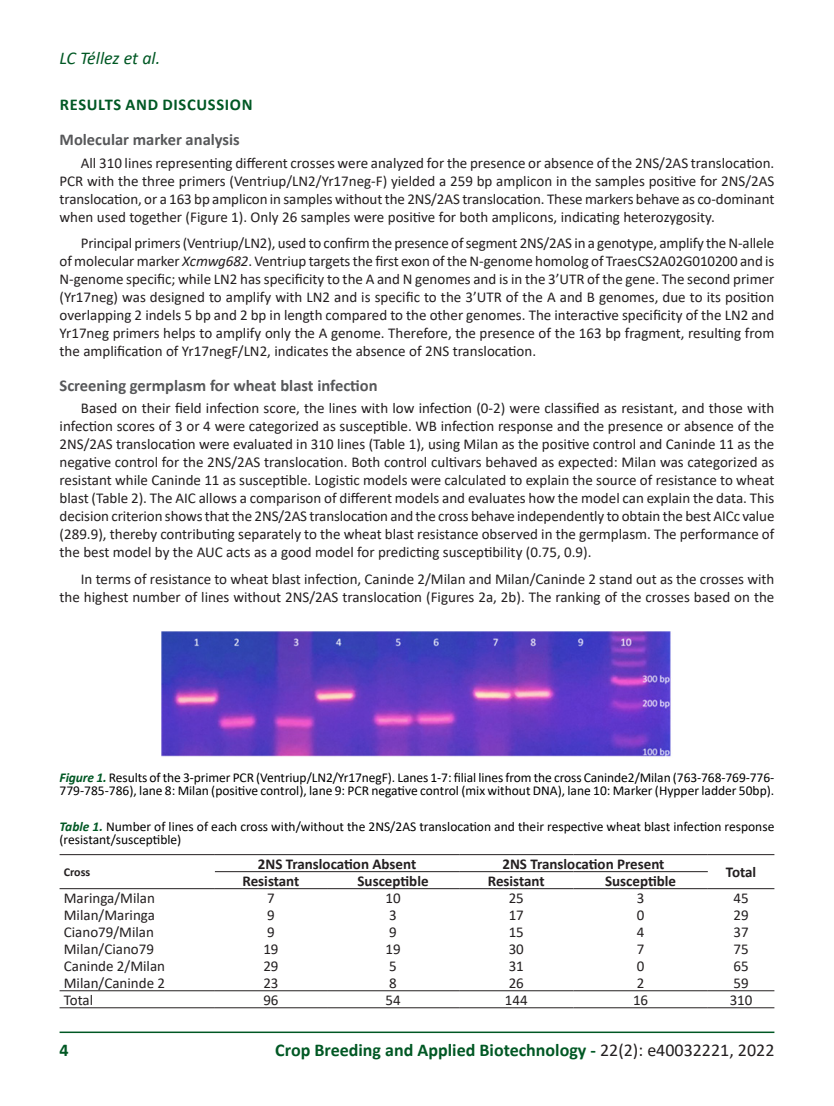
<style>
.page{position:relative;width:834px;height:1106px;background:#fff}
.page>*{position:absolute;margin:0;border:0;box-sizing:border-box;transform-origin:0 0}
.t1{font:700 18px "Calibri";color:#005824}
.t2{font:italic 18px "Calibri";letter-spacing:-.005em;color:#005824}
.SUBTITULO_2{font:700 16.5px "Calibri";color:#57585a}
.TITULO_1{font:700 16.5px "Calibri";letter-spacing:.04em;color:#005824}
.CORPO_DE_TEXTO{font:15px/18px "Calibri";color:#231f20;text-align:justify}
.TABELA_DADOS{font:15px "Calibri";color:#231f20}
.TABELA_DADOS-2{font:700 15px "Calibri";color:#231f20}
.FIGURAS_E_TABELAS{font:13.5px/13.5px "Calibri";color:#000}
.TABELA_DADOS-3{font:700 12px "Calibri";color:#231f20}
.s1{font-style:italic}
.s2{font-weight:700;font-style:italic;color:#005824}
.s3{font-weight:400;color:#231f20}
</style>
<div class="page">
<hr style="left:60px;top:1031px;width:714px;height:2px;background:#005824">
<hr style="left:60px;top:854px;width:155px;height:1px;background:#231f20">
<hr style="left:215px;top:854px;width:112px;height:1px;background:#231f20">
<hr style="left:327px;top:854px;width:132px;height:1px;background:#231f20">
<hr style="left:459px;top:854px;width:114px;height:1px;background:#231f20">
<hr style="left:573px;top:854px;width:134px;height:1px;background:#231f20">
<hr style="left:707px;top:854px;width:67px;height:1px;background:#231f20">
<hr style="left:215px;top:871px;width:112px;height:1px;background:#231f20">
<hr style="left:327px;top:871px;width:132px;height:1px;background:#231f20">
<hr style="left:459px;top:871px;width:114px;height:1px;background:#231f20">
<hr style="left:573px;top:871px;width:134px;height:1px;background:#231f20">
<hr style="left:60px;top:888px;width:155px;height:1px;background:#231f20">
<hr style="left:215px;top:888px;width:112px;height:1px;background:#231f20">
<hr style="left:327px;top:888px;width:132px;height:1px;background:#231f20">
<hr style="left:459px;top:888px;width:114px;height:1px;background:#231f20">
<hr style="left:573px;top:888px;width:134px;height:1px;background:#231f20">
<hr style="left:707px;top:888px;width:67px;height:1px;background:#231f20">
<hr style="left:60px;top:990px;width:155px;height:1px;background:#231f20">
<hr style="left:215px;top:990px;width:112px;height:1px;background:#231f20">
<hr style="left:327px;top:990px;width:132px;height:1px;background:#231f20">
<hr style="left:459px;top:990px;width:114px;height:1px;background:#231f20">
<hr style="left:573px;top:990px;width:134px;height:1px;background:#231f20">
<hr style="left:707px;top:990px;width:67px;height:1px;background:#231f20">
<hr style="left:60px;top:1007px;width:155px;height:1px;background:#231f20">
<hr style="left:215px;top:1007px;width:112px;height:1px;background:#231f20">
<hr style="left:327px;top:1007px;width:132px;height:1px;background:#231f20">
<hr style="left:459px;top:1007px;width:114px;height:1px;background:#231f20">
<hr style="left:573px;top:1007px;width:134px;height:1px;background:#231f20">
<hr style="left:707px;top:1007px;width:67px;height:1px;background:#231f20">
<img style="left:161px;top:631px;width:510px;height:126px">
<p class="t2" style="left:60px;top:45px;width:102px">LC Téllez et al.</p>
<p class="TITULO_1" style="left:60px;top:93px;width:194px">RESULTS AND DISCUSSION</p>
<p class="SUBTITULO_2" style="left:60px;top:128px;width:182px">Molecular marker analysis</p>
<p class="CORPO_DE_TEXTO" style="left:60px;top:153px;width:716px;text-indent:21px">All 310 lines representing different crosses were analyzed for the presence or absence of the 2NS/2AS translocation.<br>PCR with the three primers (Ventriup/LN2/Yr17neg-F) yielded a 259 bp amplicon in the samples positive for 2NS/2AS translocation, or a 163 bp amplicon in samples without the 2NS/2AS translocation. These markers behave as co-dominant when used together (Figure 1). Only 26 samples were positive for both amplicons, indicating heterozygosity.</p>
<p class="CORPO_DE_TEXTO" style="left:60px;top:234px;width:716px;text-indent:21px">Principal primers (Ventriup/LN2), used to confirm the presence of segment 2NS/2AS in a genotype, amplify the N-allele of molecular marker <span class="s1">Xcmwg682</span>. Ventriup targets the first exon of the N-genome homolog of TraesCS2A02G010200 and is N-genome specific; while LN2 has specificity to the A and N genomes and is in the 3’UTR of the gene. The second primer (Yr17neg) was designed to amplify with LN2 and is specific to the 3’UTR of the A and B genomes, due to its position overlapping 2 indels 5 bp and 2 bp in length compared to the other genomes. The interactive specificity of the LN2 and Yr17neg primers helps to amplify only the A genome. Therefore, the presence of the 163 bp fragment, resulting from the amplification of Yr17negF/LN2, indicates the absence of 2NS translocation.</p>
<p class="SUBTITULO_2" style="left:60px;top:374px;width:319px">Screening germplasm for wheat blast infection</p>
<p class="CORPO_DE_TEXTO" style="left:60px;top:399px;width:716px;text-indent:21px">Based on their field infection score, the lines with low infection (0-2) were classified as resistant, and those with infection scores of 3 or 4 were categorized as susceptible. WB infection response and the presence or absence of the 2NS/2AS translocation were evaluated in 310 lines (Table 1), using Milan as the positive control and Caninde 11 as the negative control for the 2NS/2AS translocation. Both control cultivars behaved as expected: Milan was categorized as resistant while Caninde 11 as susceptible. Logistic models were calculated to explain the source of resistance to wheat blast (Table 2). The AIC allows a comparison of different models and evaluates how the model can explain the data. This decision criterion shows that the 2NS/2AS translocation and the cross behave independently to obtain the best AICc value (289.9), thereby contributing separately to the wheat blast resistance observed in the germplasm. The performance of the best model by the AUC acts as a good model for predicting susceptibility (0.75, 0.9).</p>
<p class="CORPO_DE_TEXTO" style="left:60px;top:569px;width:716px;text-align:right">In terms of resistance to wheat blast infection, Caninde 2/Milan and Milan/Caninde 2 stand out as the crosses with the highest number of lines without 2NS/2AS translocation (Figures 2a, 2b). The ranking of the crosses based on the</p>
<p class="FIGURAS_E_TABELAS" style="left:60px;top:770px;width:716px"><span class="s2">Figure 1.</span> Results of the 3-primer PCR (Ventriup/LN2/Yr17negF). Lanes 1-7: filial lines from the cross Caninde2/Milan (763-768-769-776-<br>779-785-786), lane 8: Milan (positive control), lane 9: PCR negative control (mix without DNA), lane 10: Marker (Hypper ladder 50bp).</p>
<p class="FIGURAS_E_TABELAS" style="left:60px;top:819px;width:716px"><span class="s2">Table 1.</span> Number of lines of each cross with/without the 2NS/2AS translocation and their respective wheat blast infection response (resistant/susceptible)</p>
<p class="TABELA_DADOS-3" style="left:64px;top:863px;width:28px">Cross</p>
<p class="TABELA_DADOS-2" style="left:258px;top:853px;width:160px">2NS Translocation Absent</p>
<p class="TABELA_DADOS-2" style="left:502px;top:853px;width:163px">2NS Translocation Present</p>
<p class="TABELA_DADOS-2" style="left:725px;top:861px;width:32px">Total</p>
<p class="TABELA_DADOS-2" style="left:242px;top:870px;width:58px">Resistant</p>
<p class="TABELA_DADOS-2" style="left:357px;top:870px;width:73px">Susceptible</p>
<p class="TABELA_DADOS-2" style="left:487px;top:870px;width:58px">Resistant</p>
<p class="TABELA_DADOS-2" style="left:605px;top:870px;width:73px">Susceptible</p>
<p class="TABELA_DADOS" style="left:64px;top:887px;width:93px">Maringa/Milan</p>
<p class="TABELA_DADOS" style="left:267px;top:887px;width:9px">7</p>
<p class="TABELA_DADOS" style="left:385px;top:887px;width:17px">10</p>
<p class="TABELA_DADOS" style="left:508px;top:887px;width:17px">25</p>
<p class="TABELA_DADOS" style="left:636px;top:887px;width:9px">3</p>
<p class="TABELA_DADOS" style="left:733px;top:887px;width:17px">45</p>
<p class="TABELA_DADOS" style="left:64px;top:904px;width:93px">Milan/Maringa</p>
<p class="TABELA_DADOS" style="left:267px;top:904px;width:9px">9</p>
<p class="TABELA_DADOS" style="left:389px;top:904px;width:9px">3</p>
<p class="TABELA_DADOS" style="left:508px;top:904px;width:17px">17</p>
<p class="TABELA_DADOS" style="left:636px;top:904px;width:9px">0</p>
<p class="TABELA_DADOS" style="left:733px;top:904px;width:17px">29</p>
<p class="TABELA_DADOS" style="left:64px;top:921px;width:92px">Ciano79/Milan</p>
<p class="TABELA_DADOS" style="left:267px;top:921px;width:9px">9</p>
<p class="TABELA_DADOS" style="left:389px;top:921px;width:9px">9</p>
<p class="TABELA_DADOS" style="left:508px;top:921px;width:17px">15</p>
<p class="TABELA_DADOS" style="left:636px;top:921px;width:9px">4</p>
<p class="TABELA_DADOS" style="left:733px;top:921px;width:17px">37</p>
<p class="TABELA_DADOS" style="left:64px;top:938px;width:92px">Milan/Ciano79</p>
<p class="TABELA_DADOS" style="left:263px;top:938px;width:17px">19</p>
<p class="TABELA_DADOS" style="left:385px;top:938px;width:17px">19</p>
<p class="TABELA_DADOS" style="left:508px;top:938px;width:17px">30</p>
<p class="TABELA_DADOS" style="left:636px;top:938px;width:9px">7</p>
<p class="TABELA_DADOS" style="left:733px;top:938px;width:17px">75</p>
<p class="TABELA_DADOS" style="left:64px;top:955px;width:103px">Caninde 2/Milan</p>
<p class="TABELA_DADOS" style="left:263px;top:955px;width:17px">29</p>
<p class="TABELA_DADOS" style="left:389px;top:955px;width:9px">5</p>
<p class="TABELA_DADOS" style="left:508px;top:955px;width:17px">31</p>
<p class="TABELA_DADOS" style="left:636px;top:955px;width:9px">0</p>
<p class="TABELA_DADOS" style="left:733px;top:955px;width:17px">65</p>
<p class="TABELA_DADOS" style="left:64px;top:972px;width:103px">Milan/Caninde 2</p>
<p class="TABELA_DADOS" style="left:263px;top:972px;width:17px">23</p>
<p class="TABELA_DADOS" style="left:389px;top:972px;width:9px">8</p>
<p class="TABELA_DADOS" style="left:508px;top:972px;width:17px">26</p>
<p class="TABELA_DADOS" style="left:636px;top:972px;width:9px">2</p>
<p class="TABELA_DADOS" style="left:733px;top:972px;width:17px">59</p>
<p class="TABELA_DADOS" style="left:64px;top:989px;width:31px">Total</p>
<p class="TABELA_DADOS" style="left:263px;top:989px;width:17px">96</p>
<p class="TABELA_DADOS" style="left:385px;top:989px;width:17px">54</p>
<p class="TABELA_DADOS" style="left:505px;top:989px;width:24px">144</p>
<p class="TABELA_DADOS" style="left:633px;top:989px;width:17px">16</p>
<p class="TABELA_DADOS" style="left:729px;top:989px;width:24px">310</p>
<p class="t1" style="left:60px;top:1037px;width:11px">4</p>
<p class="t1" style="left:275px;top:1037px;width:500px">Crop Breeding and Applied Biotechnology - <span class="s3">22(2): e40032221, 2022</span></p>
</div>
